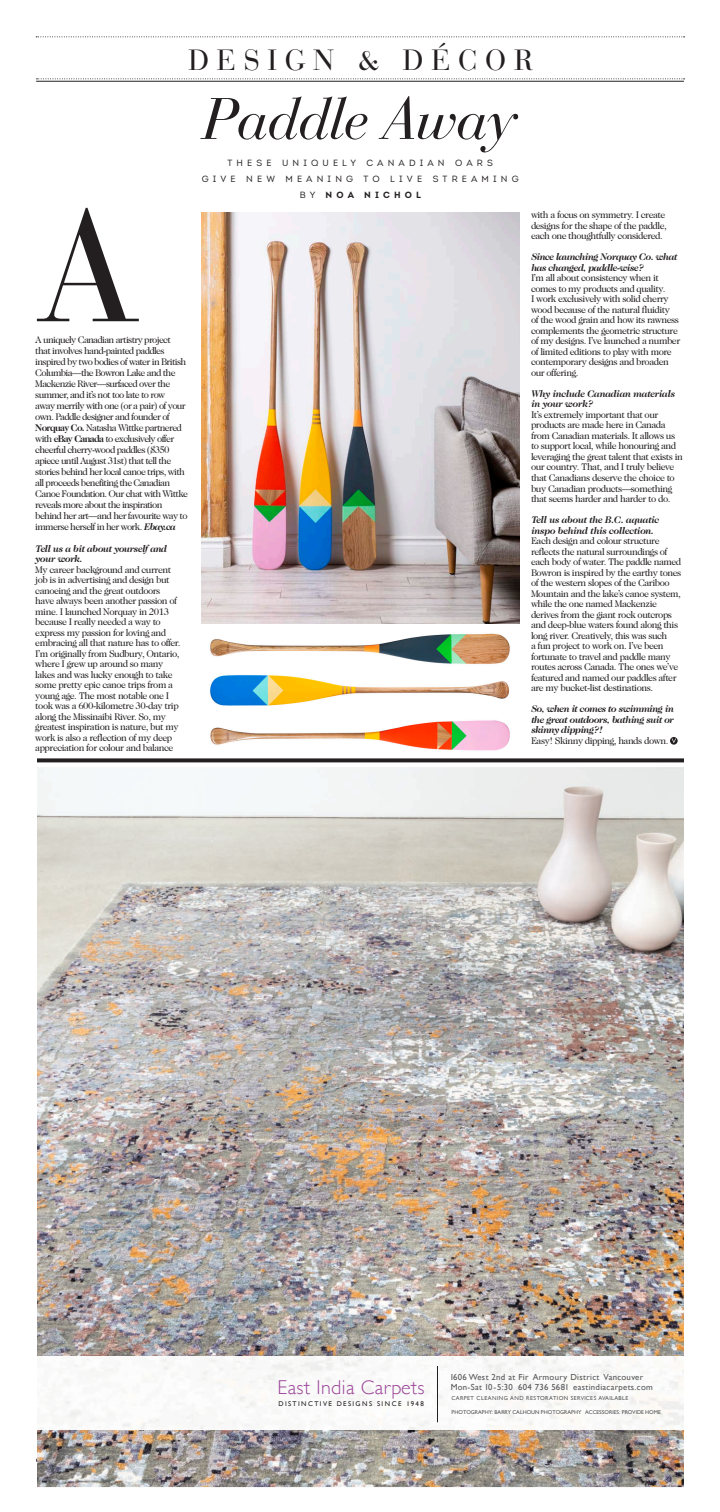
<style>
.page{position:relative;width:720px;height:1512px;background:#fff}
.page>*{position:absolute;margin:0;border:0;box-sizing:border-box;transform-origin:0 0}
.t1{font:157.5px "Bauer Bodoni";color:#231f20}
.t2{font:italic 58px "Bauer Bodoni";letter-spacing:-.025em;color:#231f20}
.t3{font:29px "Bauer Bodoni";letter-spacing:.26em;color:#231f20}
.t4{font:300 20px "Gill Sans";letter-spacing:.02em;color:#9b4599}
.t5{font:9.8px/10.5px "Caslon Two Twenty Four";letter-spacing:-.05em;color:#231f20}
.t6{font:9.8px/11px "Caslon Two Twenty Four";letter-spacing:-.07em;color:#231f20}
.t7{font:italic 700 9.8px/10.5px "Caslon Two Twenty Four";letter-spacing:-.04em;color:#231f20}
.t8{font:9px/16px "Intro";letter-spacing:.46em;color:#231f20;text-align:center}
.t9{font:8.8px "Gill Sans";letter-spacing:.035em;color:#57585a}
.t10{font:6.9px "Gill Sans";letter-spacing:.195em;color:#231f20}
.t11{font:5.8px "Gill Sans Mdm";color:#57585a}
.t12{font:5.8px "Gill Sans";letter-spacing:.07em;color:#57585a}
.s1{font-weight:700}
.s2{font-weight:700;font-style:italic}
</style>
<div class="page">
<hr style="left:36px;top:1459px;width:648px;height:3px;background:#231f20">
<svg style="left:37px;top:758px;width:647px;height:4px;background:#393536"></svg>
<img style="left:37px;top:767px;width:647px;height:720px">
<img style="left:37px;top:1357px;width:647px;height:72px">
<hr style="left:437px;top:1366px;width:1px;height:56px;background:#231f20">
<img style="left:201px;top:212px;width:318px;height:411px">
<img style="left:210px;top:633px;width:300px;height:31px">
<img style="left:210px;top:675px;width:300px;height:31px">
<img style="left:210px;top:720px;width:300px;height:31px">
<svg style="left:670px;top:737px;width:8px;height:8px"></svg>
<svg style="left:672px;top:738px;width:4px;height:5px"></svg>
<svg style="left:37px;top:78px;width:648px;height:1px"></svg>
<svg style="left:36px;top:36px;width:649px;height:1px"></svg>
<hr style="left:36px;top:81px;width:648px;height:1px;background:#231f20">
<h3 class="t3" style="left:188px;top:42px;width:346px">DESIGN &amp; DÉCOR</h3>
<h2 class="t2" style="left:202px;top:84px;width:315px">Paddle Away</h2>
<p class="t8" style="left:202px;top:155px;width:319px">THESE UNIQUELY CANADIAN OARS<br>GIVE NEW MEANING TO LIVE STREAMING<br>BY <span class="s1">NOA NICHOL</span></p>
<h1 class="t1" style="left:35px;top:173px;width:107px">A</h1>
<p class="t5" style="left:531px;top:210px;width:137px">with a focus on symmetry. I create designs for the shape of the paddle, each one thoughtfully considered.</p>
<p class="t7" style="left:531px;top:252px;width:148px">Since launching Norquay Co. what has changed, paddle-wise?</p>
<p class="t5" style="left:531px;top:273px;width:151px">I’m all about consistency when it comes to my products and quality.<br>I work exclusively with solid cherry wood because of the natural fluidity<br>of the wood grain and how its rawness complements the geometric structure of my designs. I’ve launched a number of limited editions to play with more contemporary designs and broaden our offering.</p>
<p class="t7" style="left:531px;top:388px;width:145px">Why include Canadian materials in your work?</p>
<p class="t5" style="left:531px;top:409px;width:153px">It’s extremely important that our products are made here in Canada from Canadian materials. It allows us to support local, while honouring and leveraging the great talent that exists in our country. That, and I truly believe that Canadians deserve the choice to buy Canadian products—something that seems harder and harder to do.</p>
<p class="t7" style="left:531px;top:515px;width:130px">Tell us about the B.C. aquatic inspo behind this collection.</p>
<p class="t5" style="left:531px;top:536px;width:152px">Each design and colour structure reflects the natural surroundings of each body of water. The paddle named Bowron is inspired by the earthy tones of the western slopes of the Cariboo Mountain and the lake’s canoe system, while the one named Mackenzie derives from the giant rock outcrops and deep-blue waters found along this long river. Creatively, this was such<br>a fun project to work on. I’ve been fortunate to travel and paddle many routes across Canada. The ones we’ve featured and named our paddles after are my bucket-list destinations.</p>
<p class="t7" style="left:531px;top:704px;width:144px;text-align:justify">So, when it comes to swimming in the great outdoors, bathing suit or skinny dipping?!</p>
<p class="t5" style="left:531px;top:735px;width:139px">Easy! Skinny dipping, hands down.</p>
<p class="t6" style="left:35px;top:334px;width:154px">A uniquely Canadian artistry project that involves hand-painted paddles inspired by two bodies of water in British Columbia—the Bowron Lake and the Mackenzie River—surfaced over the summer, and it’s not too late to row<br>away merrily with one (or a pair) of your own. Paddle designer and founder of <span class="s1">Norquay Co.</span> Natasha Wittke partnered with <span class="s1">eBay Canada</span> to exclusively offer cheerful cherry-wood paddles ($350 apiece until August 31st) that tell the stories behind her local canoe trips, with all proceeds benefiting the Canadian Canoe Foundation. Our chat with Wittke reveals more about the inspiration behind her art—and her favourite way to immerse herself in her work. <span class="s2">Ebay.ca</span></p>
<p class="t7" style="left:35px;top:543px;width:133px">Tell us a bit about yourself and your work.</p>
<p class="t5" style="left:35px;top:564px;width:147px">My career background and current job is in advertising and design but canoeing and the great outdoors have always been another passion of mine. I launched Norquay in 2013 because I really needed a way to express my passion for loving and embracing all that nature has to offer.<br>I’m originally from Sudbury, Ontario, where I grew up around so many lakes and was lucky enough to take some pretty epic canoe trips from a young age. The most notable one I took was a 600-kilometre 30-day trip along the Missinaibi River. So, my greatest inspiration is nature, but my work is also a reflection of my deep appreciation for colour and balance</p>
<p class="t9" style="left:450px;top:1372px;width:195px">1606 West 2nd at Fir Armoury District Vancouver</p>
<h3 class="t4" style="left:277px;top:1376px;width:149px">East India Carpets</h3>
<p class="t9" style="left:451px;top:1382px;width:204px">Mon-Sat 10-5:30 604 736 5681 eastindiacarpets.com</p>
<p class="t10" style="left:279px;top:1400px;width:147px">DISTINCTIVE DESIGNS SINCE 1948</p>
<p class="t12" style="left:451px;top:1394px;width:179px">CARPET CLEANING AND RESTORATION SERVICES AVAILABLE</p>
<p class="t11" style="left:452px;top:1409px;width:211px">PHOTOGRAPHY: BARRY CALHOUN PHOTOGRAPHY ACCESSORIES: PROVIDE HOME</p>
</div>
